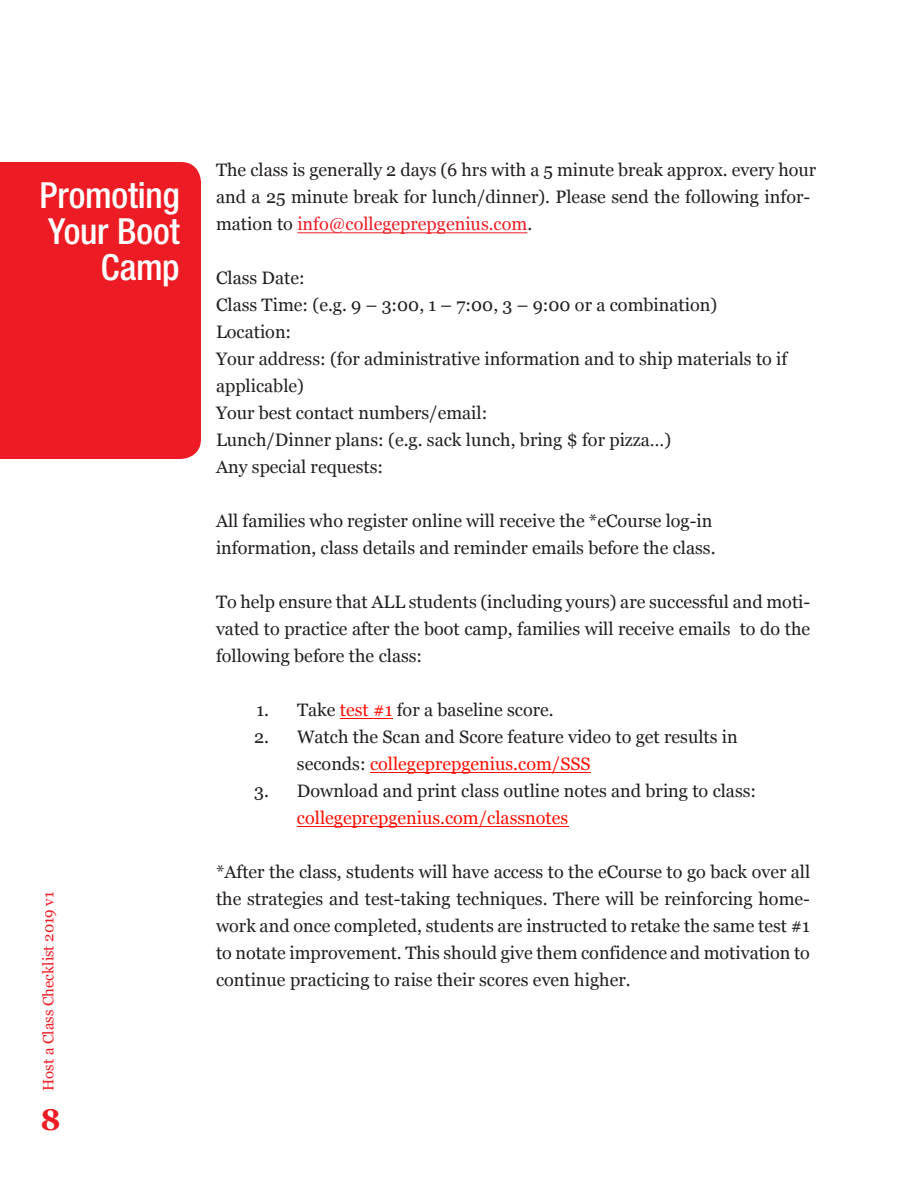
<style>
.page{position:relative;width:918px;height:1188px;background:#fff}
.page>*{position:absolute;margin:0;border:0;box-sizing:border-box;transform-origin:0 0}
.t1{font:500 condensed 36px/36px "Helvetica Neue LT Std";letter-spacing:-.005em;color:#fff;text-align:right}
.t2{font:700 30px "Georgia";color:#ed1c24}
.t3{font:18px/27px "Georgia";color:#231f20}
.t4{font:18px "Georgia";color:#ff0f04}
.t5{font:15px "Georgia";color:#ed1c24}
.s1{color:#ed1c24}
.s2{color:#ff0f04}
</style>
<div class="page">
<div style="left:0;top:162px;width:201px;height:297px;background:#ed1c24"></div>
<hr style="left:297px;top:232px;width:230px;height:1px;background:#ed1c24">
<hr style="left:297px;top:826px;width:271px;height:1px;background:#ff0f04">
<hr style="left:370px;top:772px;width:221px;height:1px;background:#ff0f04">
<hr style="left:340px;top:718px;width:52px;height:1px;background:#ff0f04">
<h1 class="t1" style="left:40px;top:177px;width:142px">Promoting<br>Your Boot<br>Camp</h1>
<p class="t5" style="left:39px;top:1091px;width:201px;rotate:-90deg">Host a Class Checklist 2019 v1</p>
<h2 class="t2" style="left:40px;top:1100px;width:22px">8</h2>
<p class="t3" style="left:216px;top:155px;width:602px">The class is generally 2 days (6 hrs with a 5 minute break approx. every hour and a 25 minute break for lunch/dinner). Please send the following infor&shy;mation to <span class="s1">info@collegeprepgenius.com</span>.</p>
<p class="t3" style="left:216px;top:263px;width:573px">Class Date:<br>Class Time: (e.g. 9 – 3:00, 1 – 7:00, 3 – 9:00 or a combination)<br>Location:<br>Your address: (for administrative information and to ship materials to if applicable)<br>Your best contact numbers/email:<br>Lunch/Dinner plans: (e.g. sack lunch, bring $ for pizza…)<br>Any special requests:</p>
<p class="t3" style="left:216px;top:506px;width:501px">All families who register online will receive the *eCourse log-in information, class details and reminder emails before the class.</p>
<p class="t3" style="left:216px;top:587px;width:596px;text-align:justify">To help ensure that ALL students (including yours) are successful and moti&shy;vated to practice after the boot camp, families will receive emails to do the following before the class:</p>
<p class="t3" style="left:257px;top:695px;width:299px">1. Take <span class="s2">test #1</span> for a baseline score.</p>
<p class="t3" style="left:297px;top:722px;width:442px;text-indent:-43px">2. Watch the Scan and Score feature video to get results in seconds: <span class="s2">collegeprepgenius.com/SSS</span></p>
<p class="t3" style="left:254px;top:776px;width:503px">3. Download and print class outline notes and bring to class:</p>
<p class="t4" style="left:297px;top:804px;width:273px">collegeprepgenius.com/classnotes</p>
<p class="t3" style="left:216px;top:857px;width:596px;text-align:justify">*After the class, students will have access to the eCourse to go back over all the strategies and test-taking techniques. There will be reinforcing home&shy;work and once completed, students are instructed to retake the same test #1 to notate improvement. This should give them confidence and motivation to continue practicing to raise their scores even higher.</p>
</div>
